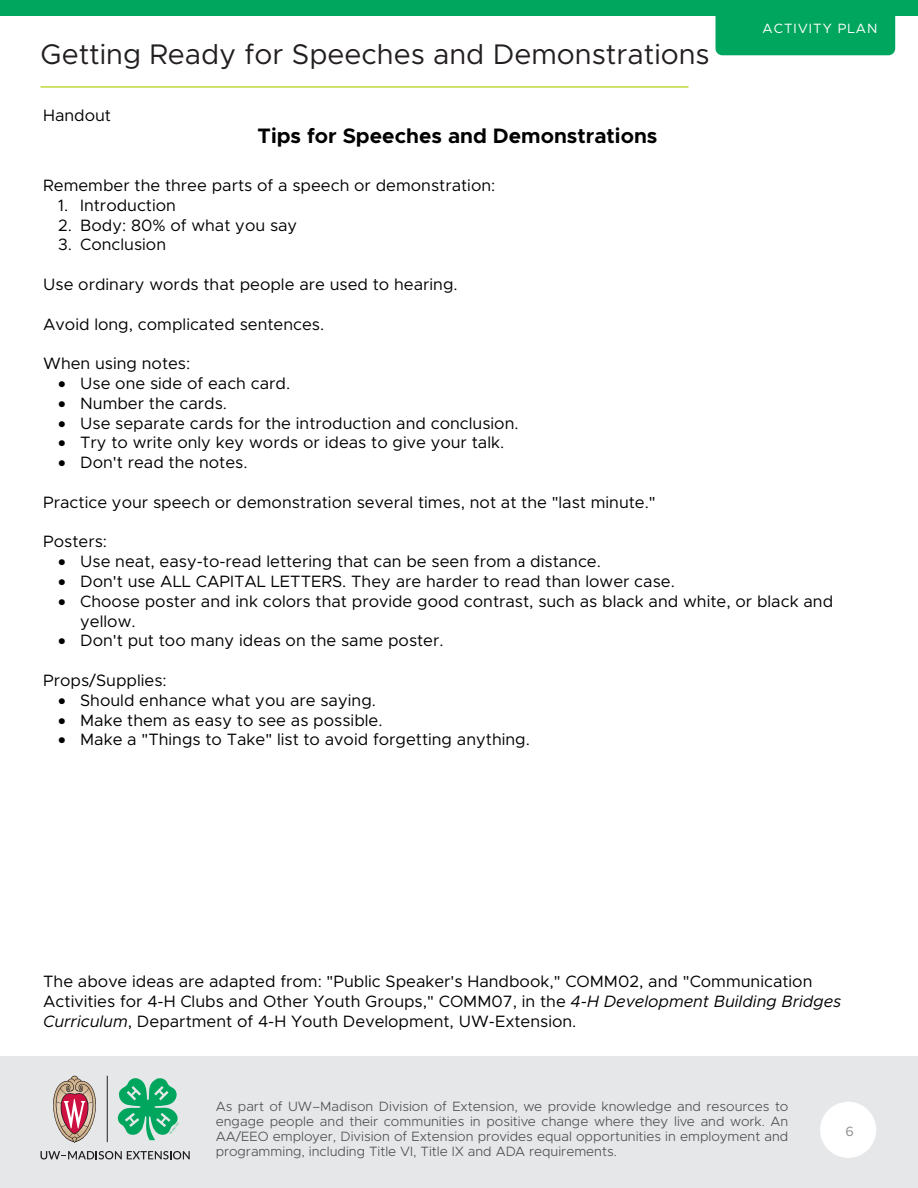
<style>
.page{position:relative;width:918px;height:1188px;background:#fff}
.page>*{position:absolute;margin:0;border:0;box-sizing:border-box;transform-origin:0 0}
.t1{font:28.5px "Metropolis";color:#231f20}
.t2{font:700 21px "Metropolis";color:#000}
.t3{font:16.5px/19.8px "Metropolis";color:#000}
.t4{font:300 13.5px/15px "Metropolis";color:#4c4c4d;text-align:justify}
.t5{font:13.5px "Metropolis";letter-spacing:.075em;color:#fff}
.t6{font:13.5px "Metropolis";color:#8a8c8f}
.s1{font-style:italic}
</style>
<div class="page">
<div style="left:0;top:1056px;width:918px;height:132px;background:#e6e7e9"></div>
<hr style="left:107px;top:1076px;width:1px;height:66px;background:#231f20">
<svg style="left:117px;top:1078px;width:62px;height:62px"></svg>
<svg style="left:53px;top:1076px;width:43px;height:67px"></svg>
<svg style="left:40px;top:1151px;width:150px;height:8px"></svg>
<div style="left:820px;top:1102px;width:56px;height:56px;background:#fff;border-radius:50%"></div>
<div style="left:0;top:0;width:918px;height:16px;background:#00a65d"></div>
<div style="left:716px;top:16px;width:179px;height:39px;background:#00a65d"></div>
<hr style="left:40px;top:86px;width:648px;height:2px;background:#c2d83f">
<h1 class="t1" style="left:40px;top:37px;width:671px">Getting Ready for Speeches and Demonstrations</h1>
<p class="t3" style="left:43px;top:105px;width:69px">Handout</p>
<p class="t5" style="left:763px;top:20px;width:116px">ACTIVITY PLAN</p>
<h2 class="t2" style="left:258px;top:124px;width:401px">Tips for Speeches and Demonstrations</h2>
<p class="t3" style="left:43px;top:175px;width:454px">Remember the three parts of a speech or demonstration:</p>
<p class="t3" style="left:58px;top:195px;width:119px">1. Introduction</p>
<p class="t3" style="left:58px;top:215px;width:241px">2. Body: 80% of what you say</p>
<p class="t3" style="left:58px;top:235px;width:109px">3. Conclusion</p>
<p class="t3" style="left:43px;top:274px;width:416px">Use ordinary words that people are used to hearing.</p>
<p class="t3" style="left:43px;top:314px;width:283px">Avoid long, complicated sentences.</p>
<p class="t3" style="left:43px;top:354px;width:149px">When using notes:</p>
<p class="t3" style="left:58px;top:373px;width:234px">• Use one side of each card.</p>
<p class="t3" style="left:58px;top:393px;width:170px">• Number the cards.</p>
<p class="t3" style="left:58px;top:413px;width:462px">• Use separate cards for the introduction and conclusion.</p>
<p class="t3" style="left:58px;top:433px;width:448px">• Try to write only key words or ideas to give your talk.</p>
<p class="t3" style="left:58px;top:453px;width:191px">• Don't read the notes.</p>
<p class="t3" style="left:43px;top:492px;width:614px">Practice your speech or demonstration several times, not at the "last minute."</p>
<p class="t3" style="left:43px;top:532px;width:65px">Posters:</p>
<p class="t3" style="left:58px;top:552px;width:544px">• Use neat, easy-to-read lettering that can be seen from a distance.</p>
<p class="t3" style="left:58px;top:571px;width:618px">• Don't use ALL CAPITAL LETTERS. They are harder to read than lower case.</p>
<p class="t3" style="left:80px;top:591px;width:755px;text-indent:-22px">• Choose poster and ink colors that provide good contrast, such as black and white, or black and yellow.</p>
<p class="t3" style="left:58px;top:631px;width:387px">• Don't put too many ideas on the same poster.</p>
<p class="t3" style="left:43px;top:670px;width:125px">Props/Supplies:</p>
<p class="t3" style="left:58px;top:690px;width:319px">• Should enhance what you are saying.</p>
<p class="t3" style="left:58px;top:710px;width:326px">• Make them as easy to see as possible.</p>
<p class="t3" style="left:58px;top:730px;width:473px">• Make a "Things to Take" list to avoid forgetting anything.</p>
<p class="t3" style="left:43px;top:971px;width:800px">The above ideas are adapted from: "Public Speaker's Handbook," COMM02, and "Communication<br>Activities for 4-H Clubs and Other Youth Groups," COMM07, in the <span class="s1">4-H Development Building Bridges<br>Curriculum</span>, Department of 4-H Youth Development, UW-Extension.</p>
<p class="t4" style="left:216px;top:1099px;width:574px">As part of UW–Madison Division of Extension, we provide knowledge and resources to engage people and their communities in positive change where they live and work. An AA/EEO employer, Division of Extension provides equal opportunities in employment and programming, including Title VI, Title IX and ADA requirements.</p>
<p class="t6" style="left:846px;top:1123px;width:10px">6</p>
</div>
